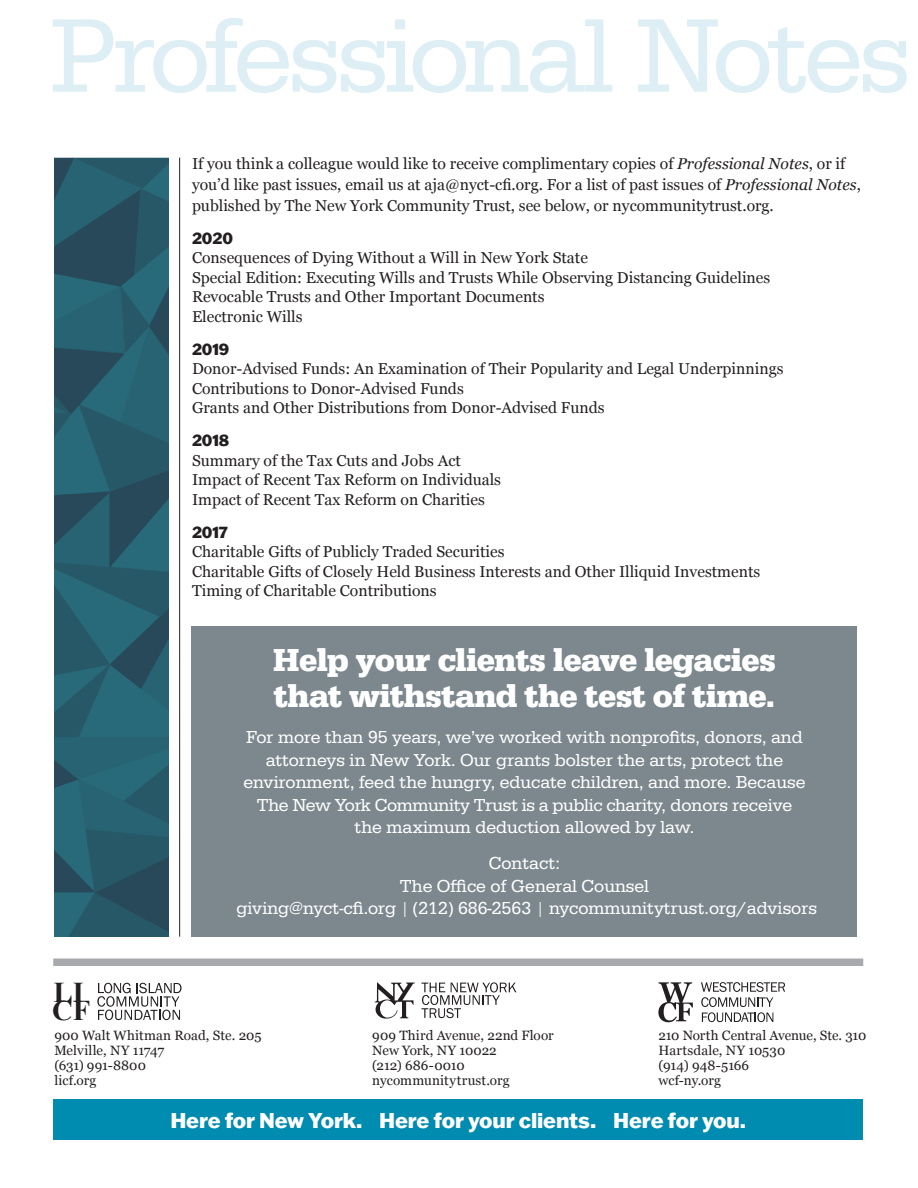
<style>
.page{position:relative;width:918px;height:1188px;background:#fff}
.page>*{position:absolute;margin:0;border:0;box-sizing:border-box;transform-origin:0 0}
.t1{font:108.3px "Serifa";letter-spacing:-.035em;color:#ddeef5}
.t2{font:700 33px/36px "Serifa";letter-spacing:-.02em;color:#fff}
.t3{font:700 28.65px "Times New Roman";color:#231f20}
.box_text{font:800 21px "Franklin Gothic ATF";letter-spacing:-.01em;color:#fff}
.t4{font:18px/22.5px "Serifa";color:#fff;text-align:center}
.Head1{font:15.75px/21px "Georgia";color:#231f20}
.Head1-2{font:800 15.75px "Franklin Gothic ATF";letter-spacing:-.01em;color:#231f20}
.t5{font:13.5px "Georgia";color:#231f20}
.s1{font-style:italic}
</style>
<div class="page">
<div style="left:192px;top:626px;width:665px;height:311px;background:#7c888e"></div>
<hr style="left:179px;top:158px;width:1px;height:779px;background:#231f20">
<div style="left:53px;top:958px;width:810px;height:8px;background:#a8a9ad"></div>
<div style="left:53px;top:1099px;width:810px;height:41px;background:#008bb0"></div>
<svg style="left:375px;top:982px;width:40px;height:37px"></svg>
<svg style="left:421px;top:982px;width:95px;height:36px"></svg>
<svg style="left:68px;top:997px;width:4px;height:7px"></svg>
<svg style="left:97px;top:983px;width:85px;height:37px"></svg>
<svg style="left:658px;top:982px;width:35px;height:40px"></svg>
<svg style="left:701px;top:982px;width:84px;height:40px"></svg>
<img style="left:54px;top:158px;width:115px;height:779px">
<h1 class="t1" style="left:50px;top:-5px;width:863px">Professional Notes</h1>
<p class="Head1" style="left:192px;top:152px;width:670px">If you think a colleague would like to receive complimentary copies of <span class="s1">Professional Notes</span>, or if you’d like past issues, email us at aja@nyct-cfi.org. For a list of past issues of <span class="s1">Professional Notes</span>, published by The New York Community Trust, see below, or nycommunitytrust.org.</p>
<p class="Head1-2" style="left:192px;top:227px;width:43px">2020</p>
<p class="Head1" style="left:192px;top:247px;width:397px">Consequences of Dying Without a Will in New York State</p>
<p class="Head1" style="left:192px;top:266px;width:580px">Special Edition: Executing Wills and Trusts While Observing Distancing Guidelines</p>
<p class="Head1" style="left:192px;top:286px;width:354px">Revocable Trusts and Other Important Documents</p>
<p class="Head1" style="left:192px;top:305px;width:112px">Electronic Wills</p>
<p class="Head1-2" style="left:192px;top:338px;width:39px">2019</p>
<p class="Head1" style="left:192px;top:358px;width:593px;line-height:19.5px">Donor-Advised Funds: An Examination of Their Popularity and Legal Underpinnings<br>Contributions to Donor-Advised Funds</p>
<p class="Head1" style="left:192px;top:397px;width:414px">Grants and Other Distributions from Donor-Advised Funds</p>
<p class="Head1-2" style="left:192px;top:430px;width:39px">2018</p>
<p class="Head1" style="left:192px;top:449px;width:270px">Summary of the Tax Cuts and Jobs Act</p>
<p class="Head1" style="left:192px;top:469px;width:311px">Impact of Recent Tax Reform on Individuals</p>
<p class="Head1" style="left:192px;top:488px;width:294px">Impact of Recent Tax Reform on Charities</p>
<p class="Head1-2" style="left:192px;top:521px;width:37px">2017</p>
<p class="Head1" style="left:192px;top:541px;width:314px">Charitable Gifts of Publicly Traded Securities</p>
<p class="Head1" style="left:192px;top:560px;width:570px">Charitable Gifts of Closely Held Business Interests and Other Illiquid Investments</p>
<p class="Head1" style="left:192px;top:580px;width:246px">Timing of Charitable Contributions</p>
<h3 class="t3" style="left:54px;top:973px;width:32px">LI</h3>
<h3 class="t3" style="left:52px;top:991px;width:40px">CF</h3>
<p class="t2" style="left:273px;top:642px;width:505px">Help your clients leave legacies that withstand the test of time.</p>
<p class="t4" style="left:243px;top:726px;width:564px">For more than 95 years, we’ve worked with nonprofits, donors, and attorneys in New York. Our grants bolster the arts, protect the environment, feed the hungry, educate children, and more. Because The New York Community Trust is a public charity, donors receive the maximum deduction allowed by law.</p>
<p class="t4" style="left:236px;top:852px;width:582px">Contact:<br>The Office of General Counsel<br>giving@nyct-cfi.org | (212) 686-2563 | nycommunitytrust.org/advisors</p>
<p class="t5" style="left:54px;top:1026px;width:209px">900 Walt Whitman Road, Ste. 205</p>
<p class="t5" style="left:54px;top:1041px;width:111px">Melville, NY 11747</p>
<p class="t5" style="left:54px;top:1056px;width:93px">(631) 991-8800</p>
<p class="t5" style="left:54px;top:1071px;width:44px">licf.org</p>
<p class="t5" style="left:658px;top:1026px;width:209px">210 North Central Avenue, Ste. 310</p>
<p class="t5" style="left:658px;top:1041px;width:128px">Hartsdale, NY 10530</p>
<p class="t5" style="left:658px;top:1056px;width:92px">(914) 948-5166</p>
<p class="t5" style="left:658px;top:1071px;width:64px">wcf-ny.org</p>
<p class="box_text" style="left:170px;top:1106px;width:577px">Here for New York. Here for your clients. Here for you.</p>
<p class="t5" style="left:372px;top:1026px;width:183px">909 Third Avenue, 22nd Floor</p>
<p class="t5" style="left:372px;top:1041px;width:126px">New York, NY 10022</p>
<p class="t5" style="left:372px;top:1056px;width:94px">(212) 686-0010</p>
<p class="t5" style="left:372px;top:1071px;width:139px">nycommunitytrust.org</p>
</div>
